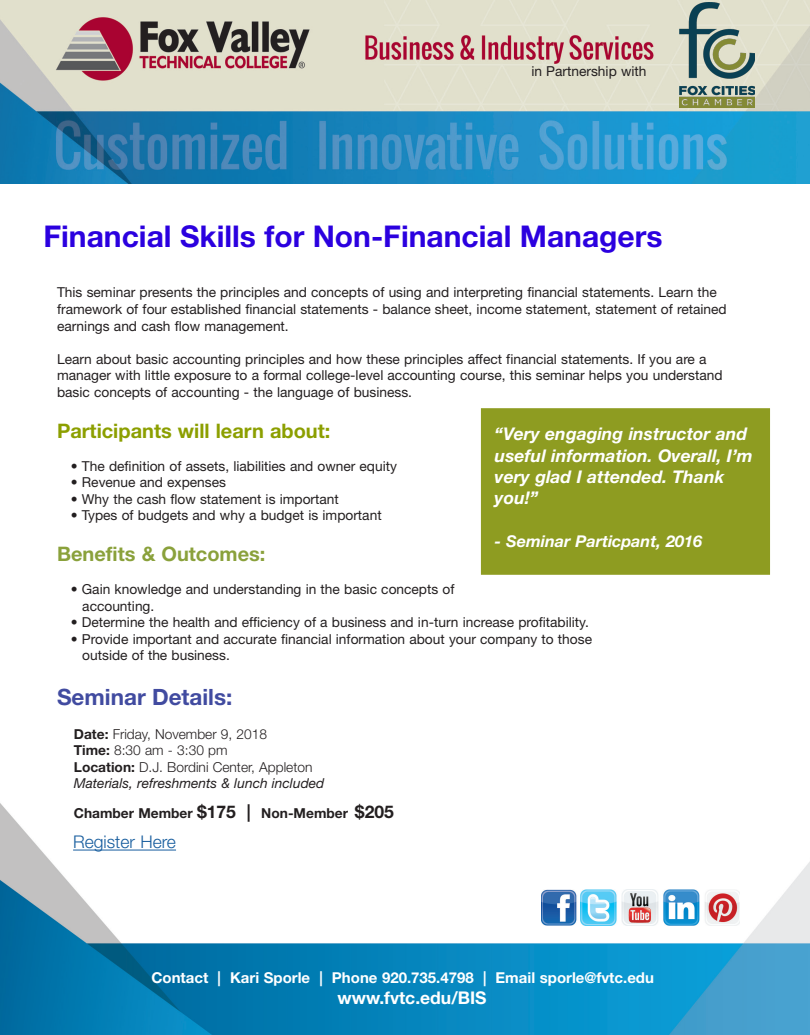
<style>
.page{position:relative;width:810px;height:1035px;background:#fff}
.page>*{position:absolute;margin:0;border:0;box-sizing:border-box;transform-origin:0 0}
.t1{font:700 30px "Helvetica Neue LT Std";color:#2b00df}
.t2{font:700 22.5px "Helvetica Neue LT Std";color:#414ba0}
.t3{font:700 20px "Helvetica Neue LT Std";color:#8c9f00}
.t4{font:700 20px "Helvetica Neue LT Std";color:#8aa13b}
.t5{font:italic 700 17.5px/21.2px "Helvetica Neue LT Std";color:#fff}
.t6{font:700 17.5px "Helvetica Neue LT Std";color:#fff}
.t7{font:300 17.5px "Helvetica Neue LT Std";color:#175d9e}
.t8{font:italic 700 16.25px "Helvetica Neue LT Std";color:#fff}
.t9{font:700 15px "Helvetica Neue LT Std";color:#fff}
.t10{font:13.75px/16.6px "Helvetica Neue LT Std";color:#231f20}
.t11{font:300 13.75px "Helvetica Neue LT Std";color:#231f20}
.t12{font:italic 13.75px "Helvetica Neue LT Std";color:#231f20}
.t13{font:700 13.75px "Helvetica Neue LT Std";color:#231f20}
.s1{font-weight:700}
.s2{font-size:17.5px}
</style>
<div class="page">
<img style="left:0;top:803px;width:810px;height:232px">
<hr style="left:73px;top:850px;width:103px;height:1px;background:#175d9e">
<div style="left:481px;top:408px;width:289px;height:167px;background:#8e9c21"></div>
<img style="left:542px;top:889px;width:197px;height:36px">
<img style="left:0;top:0;width:810px;height:184px">
<img style="left:679px;top:3px;width:76px;height:104px">
<p class="t10" style="left:531px;top:63px;width:117px">in Partnership with</p>
<p class="t1" style="left:43px;top:218px;width:621px">Financial Skills for Non-Financial Managers</p>
<p class="t10" style="left:57px;top:284px;width:671px">This seminar presents the principles and concepts of using and interpreting financial statements. Learn the framework of four established financial statements - balance sheet, income statement, statement of retained earnings and cash flow management.</p>
<p class="t10" style="left:57px;top:350px;width:667px">Learn about basic accounting principles and how these principles affect financial statements. If you are a manager with little exposure to a formal college-level accounting course, this seminar helps you understand basic concepts of accounting - the language of business.</p>
<p class="t3" style="left:57px;top:418px;width:275px">Participants will learn about:</p>
<p class="t10" style="left:71px;top:457px;width:328px">• The definition of assets, liabilities and owner equity</p>
<p class="t10" style="left:71px;top:474px;width:157px">• Revenue and expenses</p>
<p class="t10" style="left:71px;top:490px;width:270px">• Why the cash flow statement is important</p>
<p class="t10" style="left:71px;top:507px;width:312px">• Types of budgets and why a budget is important</p>
<p class="t4" style="left:57px;top:542px;width:210px">Benefits &amp; Outcomes:</p>
<p class="t10" style="left:71px;top:581px;width:385px">• Gain knowledge and understanding in the basic concepts of</p>
<p class="t10" style="left:82px;top:597px;width:74px">accounting.</p>
<p class="t10" style="left:71px;top:614px;width:520px">• Determine the health and efficiency of a business and in-turn increase profitability.</p>
<p class="t10" style="left:71px;top:630px;width:523px">• Provide important and accurate financial information about your company to those</p>
<p class="t10" style="left:82px;top:647px;width:149px">outside of the business.</p>
<p class="t2" style="left:57px;top:684px;width:177px">Seminar Details:</p>
<p class="t11" style="left:74px;top:725px;width:195px"><span class="s1">Date:</span> Friday, November 9, 2018</p>
<p class="t11" style="left:74px;top:742px;width:155px"><span class="s1">Time:</span> 8:30 am - 3:30 pm</p>
<p class="t11" style="left:74px;top:758px;width:240px"><span class="s1">Location:</span> D.J. Bordini Center, Appleton</p>
<p class="t12" style="left:74px;top:775px;width:252px">Materials, refreshments &amp; lunch included</p>
<p class="t13" style="left:74px;top:805px;width:322px">Chamber Member <span class="s2">$175 |</span> Non-Member <span class="s2">$205</span></p>
<p class="t7" style="left:73px;top:831px;width:104px">Register Here</p>
<p class="t5" style="left:495px;top:423px;width:260px">“Very engaging instructor and useful information. Overall, I’m very glad I attended. Thank you!”</p>
<p class="t8" style="left:495px;top:531px;width:209px">- Seminar Particpant, 2016</p>
<p class="t9" style="left:151px;top:969px;width:504px">Contact | Kari Sporle | Phone 920.735.4798 | Email sporle@fvtc.edu</p>
<p class="t6" style="left:338px;top:987px;width:151px">www.fvtc.edu/BIS</p>
</div>
